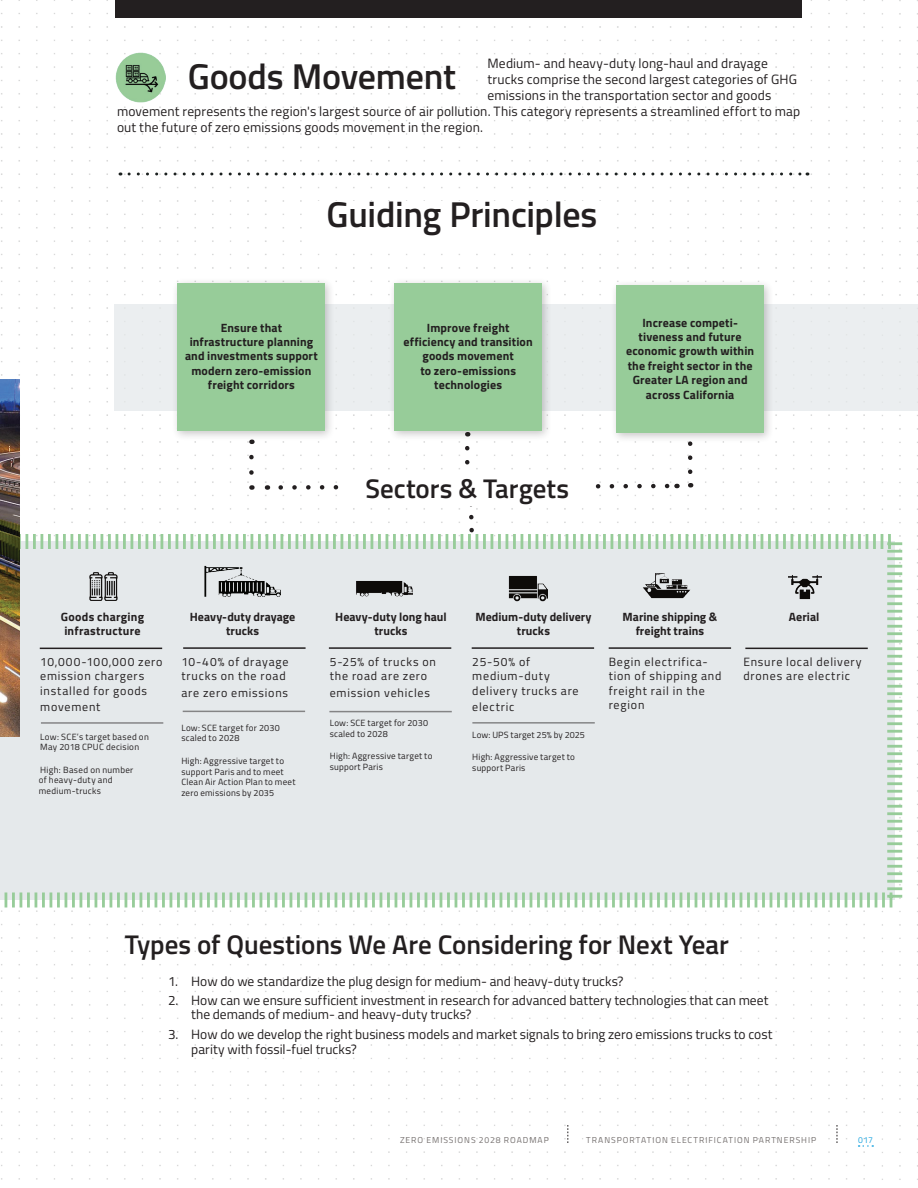
<style>
.page{position:relative;width:918px;height:1188px;background:#fff}
.page>*{position:absolute;margin:0;border:0;box-sizing:border-box;transform-origin:0 0}
.t1{font:600 36px "Titillium";letter-spacing:-.005em;color:#231f20}
.t2{font:600 27px "Titillium";letter-spacing:-.005em;color:#231f20}
.t3{font:13.5px/14.2px "Titillium";letter-spacing:.01em;color:#231f20}
.t4{font:700 12px/14.4px "Titillium";letter-spacing:.015em;color:#231f20;text-align:center}
.t5{font:12px/14.4px "Titillium";letter-spacing:.065em;color:#231f20}
.t6{font:9px/10.8px "Titillium";letter-spacing:.03em;color:#231f20}
.t7{font:8.7px "Titillium";letter-spacing:.11em;color:#75706f}
.t8{font:8.7px "Titillium";color:#21a6df}
</style>
<div class="page">
<img style="left:0;top:0;width:918px;height:1180px">
<svg style="left:0;top:531px;width:905px;height:379px;background:#e3e8e8"></svg>
<img style="left:89px;top:571px;width:30px;height:30px">
<img style="left:192px;top:541px;width:94px;height:84px">
<img style="left:789px;top:571px;width:32px;height:31px">
<img style="left:677px;top:570px;width:14px;height:30px">
<img style="left:116px;top:52px;width:50px;height:50px">
<img style="left:0;top:380px;width:19px;height:356px">
<hr style="left:472px;top:722px;width:123px;height:2px;background:#231f20">
<svg style="left:837px;top:1125px;width:1px;height:18px"></svg>
<svg style="left:568px;top:1125px;width:1px;height:18px"></svg>
<div style="left:116px;top:0;width:686px;height:18px;background:#231f20"></div>
<svg style="left:859px;top:1145px;width:14px;height:2px"></svg>
<hr style="left:40px;top:648px;width:122px;height:1px;background:#231f20">
<hr style="left:183px;top:647px;width:123px;height:2px;background:#231f20">
<hr style="left:329px;top:647px;width:122px;height:2px;background:#231f20">
<hr style="left:472px;top:647px;width:122px;height:2px;background:#231f20">
<hr style="left:609px;top:647px;width:122px;height:2px;background:#231f20">
<hr style="left:745px;top:648px;width:123px;height:1px;background:#231f20">
<hr style="left:41px;top:722px;width:122px;height:2px;background:#231f20">
<hr style="left:183px;top:711px;width:122px;height:1px;background:#231f20">
<hr style="left:329px;top:711px;width:123px;height:1px;background:#231f20">
<div style="left:315px;top:201px;width:295px;height:45px;background:#fff"></div>
<svg style="left:249px;top:457px;width:5px;height:33px"></svg>
<svg style="left:688px;top:444px;width:4px;height:44px"></svg>
<svg style="left:276px;top:448px;width:401px;height:161px"></svg>
<div style="left:345px;top:473px;width:245px;height:32px;background:#fff"></div>
<svg style="left:129px;top:172px;width:679px;height:4px"></svg>
<div style="left:114px;top:304px;width:804px;height:107px;background:#e5e9eb"></div>
<div style="left:172px;top:277px;width:163px;height:164px;background:#231f20;opacity:.25"></div>
<div style="left:178px;top:284px;width:147px;height:147px;background:#97cc99"></div>
<div style="left:388px;top:277px;width:164px;height:164px;background:#231f20;opacity:.25"></div>
<div style="left:394px;top:284px;width:148px;height:147px;background:#97cc99"></div>
<div style="left:610px;top:279px;width:164px;height:164px;background:#231f20;opacity:.25"></div>
<div style="left:616px;top:285px;width:148px;height:148px;background:#97cc99"></div>
<p class="t3" style="left:488px;top:55px;width:282px">Medium- and heavy-duty long-haul and drayage</p>
<p class="t3" style="left:488px;top:71px;width:311px">trucks comprise the second largest categories of GHG</p>
<p class="t3" style="left:488px;top:87px;width:285px">emissions in the transportation sector and goods</p>
<p class="t3" style="left:117px;top:104px;width:685px">movement represents the region's largest source of air pollution. This category represents a streamlined effort to map</p>
<p class="t3" style="left:117px;top:120px;width:368px">out the future of zero emissions goods movement in the region.</p>
<h1 class="t1" style="left:188px;top:49px;width:270px">Goods Movement</h1>
<h1 class="t1" style="left:326px;top:187px;width:273px">Guiding Principles</h1>
<p class="t4" style="left:185px;top:319px;width:134px">Ensure that infrastructure planning and investments support modern zero-emission freight corridors</p>
<p class="t4" style="left:404px;top:319px;width:131px">Improve freight efficiency and transition goods movement<br>to zero-emissions technologies</p>
<p class="t4" style="left:626px;top:315px;width:130px">Increase competi&shy;tiveness and future economic growth within the freight sector in the<br>Greater LA region and across California</p>
<h2 class="t2" style="left:365px;top:468px;width:205px">Sectors &amp; Targets</h2>
<p class="t4" style="left:61px;top:609px;width:85px;text-align:left">Goods charging infrastructure</p>
<p class="t5" style="left:40px;top:654px;width:124px">10,000-100,000 zero emission chargers installed for goods</p>
<p class="t5" style="left:40px;top:699px;width:62px">movement</p>
<p class="t6" style="left:40px;top:731px;width:110px">Low: SCE’s target based on<br>May 2018 CPUC decision</p>
<p class="t6" style="left:39px;top:764px;width:96px">High: Based on number of heavy-duty and medium-trucks</p>
<p class="t4" style="left:190px;top:609px;width:107px">Heavy-duty drayage trucks</p>
<p class="t5" style="left:181px;top:654px;width:109px">10-40% of drayage trucks on the road</p>
<p class="t5" style="left:181px;top:685px;width:108px">are zero emissions</p>
<p class="t6" style="left:181px;top:722px;width:100px">Low: SCE target for 2030 scaled to 2028</p>
<p class="t6" style="left:181px;top:755px;width:116px">High: Aggressive target to support Paris and to meet<br>Clean Air Action Plan to meet zero emissions by 2035</p>
<p class="t4" style="left:335px;top:609px;width:113px">Heavy-duty long haul trucks</p>
<p class="t5" style="left:330px;top:654px;width:108px">5-25% of trucks on the road are zero</p>
<p class="t5" style="left:330px;top:685px;width:102px">emission vehicles</p>
<p class="t6" style="left:330px;top:717px;width:100px">Low: SCE target for 2030 scaled to 2028</p>
<p class="t6" style="left:330px;top:750px;width:104px">High: Aggressive target to support Paris</p>
<p class="t4" style="left:475px;top:609px;width:118px">Medium-duty delivery trucks</p>
<p class="t5" style="left:472px;top:654px;width:108px">25-50% of medium-duty delivery trucks are</p>
<p class="t5" style="left:472px;top:699px;width:44px">electric</p>
<p class="t6" style="left:472px;top:729px;width:114px">Low: UPS target 25% by 2025</p>
<p class="t6" style="left:472px;top:751px;width:104px">High: Aggressive target to support Paris</p>
<p class="t4" style="left:623px;top:609px;width:96px">Marine shipping &amp; freight trains</p>
<p class="t5" style="left:609px;top:654px;width:114px">Begin electrifica&shy;tion of shipping and freight rail in the region</p>
<p class="t4" style="left:789px;top:609px;width:32px">Aerial</p>
<p class="t5" style="left:743px;top:654px;width:120px">Ensure local delivery drones are electric</p>
<h2 class="t2" style="left:125px;top:924px;width:605px">Types of Questions We Are Considering for Next Year</h2>
<p class="t3" style="left:168px;top:973px;width:457px">1. How do we standardize the plug design for medium- and heavy-duty trucks?</p>
<p class="t3" style="left:191px;top:992px;width:579px;text-indent:-23px">2. How can we ensure sufficient investment in research for advanced battery technologies that can meet the demands of medium- and heavy-duty trucks?</p>
<p class="t3" style="left:191px;top:1027px;width:583px;text-indent:-23px">3. How do we develop the right business models and market signals to bring zero emissions trucks to cost parity with fossil-fuel trucks?</p>
<p class="t7" style="left:400px;top:1134px;width:150px">ZERO EMISSIONS 2028 ROADMAP</p>
<p class="t7" style="left:586px;top:1134px;width:231px">TRANSPORTATION ELECTRIFICATION PARTNERSHIP</p>
<p class="t8" style="left:858px;top:1134px;width:16px">017</p>
</div>
